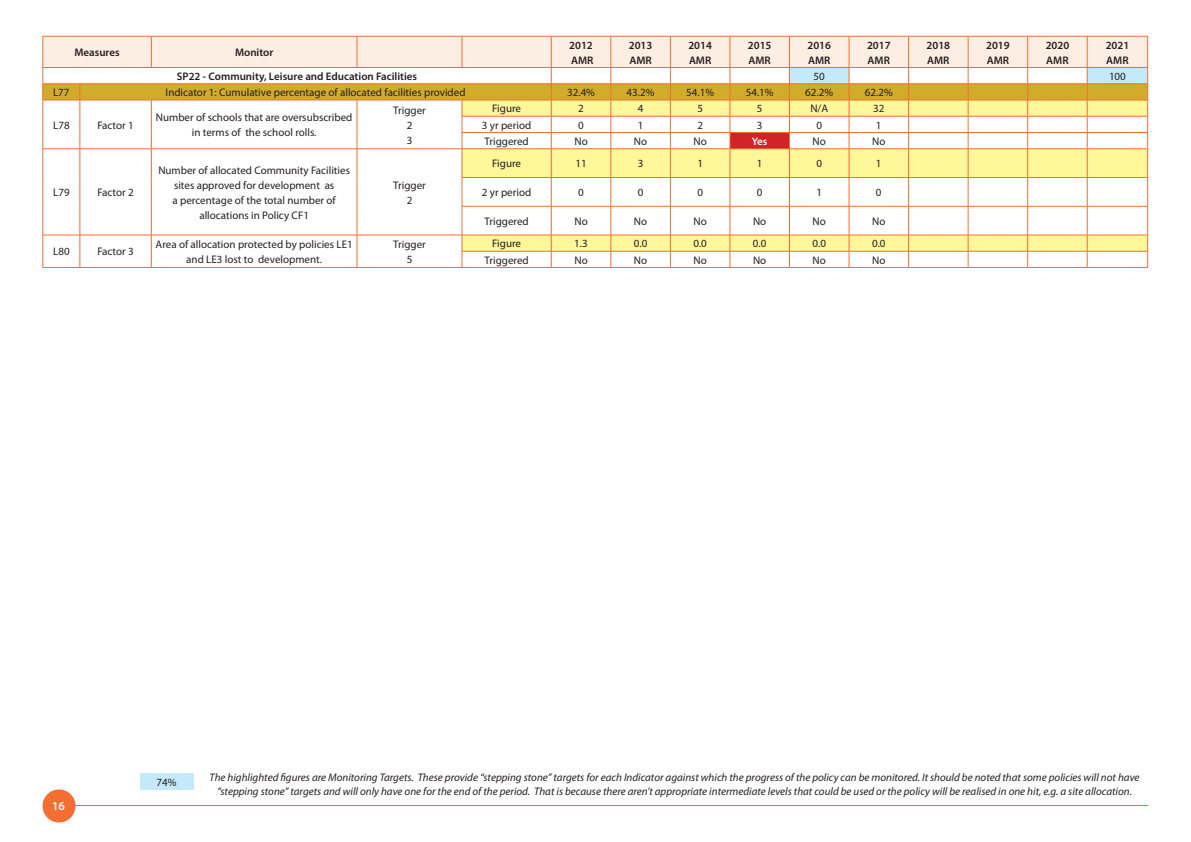
<style>
.page{position:relative;width:1191px;height:842px;background:#fff}
.page>*{position:absolute;margin:0;border:0;box-sizing:border-box;transform-origin:0 0}
.t1{font:600 12px "Myriad Pro";color:#fff}
.Table_Body__Centre{font:11px/15px "Myriad Pro";color:#231f20;text-align:center}
.Appendicies{font:italic 11px/13.2px "Myriad Pro";color:#231f20;text-align:center}
.Table_Head__Centre{font:600 11px/15px "Myriad Pro";color:#231f20}
.Table_Body__Centre-2{font:600 11px "Myriad Pro";color:#fff}
.Appendicies-2{font:11px "Myriad Pro";color:#231f20}
</style>
<div class="page">
<hr style="left:59px;top:805px;width:1089px;height:1px;background:#f36e31">
<div style="left:43px;top:789px;width:33px;height:33px;background:#f36e31;border-radius:50%"></div>
<hr style="left:43px;top:267px;width:37px;height:1px;background:#f36e31">
<hr style="left:80px;top:267px;width:71px;height:1px;background:#f36e31">
<hr style="left:151px;top:267px;width:206px;height:1px;background:#f36e31">
<hr style="left:357px;top:267px;width:105px;height:1px;background:#f36e31">
<hr style="left:462px;top:267px;width:89px;height:1px;background:#f36e31">
<hr style="left:551px;top:267px;width:60px;height:1px;background:#f36e31">
<hr style="left:611px;top:267px;width:59px;height:1px;background:#f36e31">
<hr style="left:670px;top:267px;width:60px;height:1px;background:#f36e31">
<hr style="left:730px;top:267px;width:59px;height:1px;background:#f36e31">
<hr style="left:908px;top:267px;width:60px;height:1px;background:#f36e31">
<hr style="left:968px;top:267px;width:59px;height:1px;background:#f36e31">
<hr style="left:1027px;top:267px;width:60px;height:1px;background:#f36e31">
<hr style="left:1087px;top:267px;width:61px;height:1px;background:#f36e31">
<hr style="left:789px;top:267px;width:60px;height:1px;background:#f36e31">
<hr style="left:849px;top:267px;width:59px;height:1px;background:#f36e31">
<svg style="left:43px;top:36px;width:1105px;height:231px"></svg>
<hr style="left:611px;top:132px;width:59px;height:1px;background:#f36e31">
<hr style="left:670px;top:132px;width:60px;height:1px;background:#f36e31">
<hr style="left:730px;top:132px;width:59px;height:1px;background:#f36e31">
<div style="left:140px;top:773px;width:53px;height:17px;background:#c3e9fa"></div>
<p class="Table_Head__Centre" style="left:74px;top:45px;width:47px">Measures</p>
<p class="Table_Head__Centre" style="left:235px;top:45px;width:40px">Monitor</p>
<p class="Table_Head__Centre" style="left:569px;top:37px;width:26px">2012<br>AMR</p>
<p class="Table_Head__Centre" style="left:629px;top:37px;width:25px">2013<br>AMR</p>
<p class="Table_Head__Centre" style="left:688px;top:37px;width:25px">2014<br>AMR</p>
<p class="Table_Head__Centre" style="left:748px;top:37px;width:25px">2015<br>AMR</p>
<p class="Table_Head__Centre" style="left:807px;top:37px;width:25px">2016<br>AMR</p>
<p class="Table_Head__Centre" style="left:867px;top:37px;width:25px">2017<br>AMR</p>
<p class="Table_Head__Centre" style="left:926px;top:37px;width:25px">2018<br>AMR</p>
<p class="Table_Head__Centre" style="left:986px;top:37px;width:25px">2019<br>AMR</p>
<p class="Table_Head__Centre" style="left:1045px;top:37px;width:25px">2020<br>AMR</p>
<p class="Table_Head__Centre" style="left:1105px;top:37px;width:25px">2021<br>AMR</p>
<p class="Table_Head__Centre" style="left:177px;top:68px;width:242px">SP22 - Community, Leisure and Education Facilities</p>
<p class="Table_Body__Centre" style="left:813px;top:68px;width:13px">50</p>
<p class="Table_Body__Centre" style="left:1109px;top:68px;width:18px">100</p>
<p class="Table_Body__Centre" style="left:53px;top:85px;width:18px">L77</p>
<p class="Table_Body__Centre" style="left:166px;top:85px;width:301px">Indicator 1: Cumulative percentage of allocated facilities provided</p>
<p class="Table_Body__Centre" style="left:567px;top:85px;width:29px">32.4%</p>
<p class="Table_Body__Centre" style="left:626px;top:85px;width:29px">43.2%</p>
<p class="Table_Body__Centre" style="left:686px;top:85px;width:29px">54.1%</p>
<p class="Table_Body__Centre" style="left:745px;top:85px;width:29px">54.1%</p>
<p class="Table_Body__Centre" style="left:805px;top:85px;width:29px">62.2%</p>
<p class="Table_Body__Centre" style="left:865px;top:85px;width:29px">62.2%</p>
<p class="Table_Body__Centre" style="left:53px;top:117px;width:18px">L78</p>
<p class="Table_Body__Centre" style="left:97px;top:117px;width:38px">Factor 1</p>
<p class="Table_Body__Centre" style="left:156px;top:110px;width:198px">Number of schools that are oversubscribed in terms of the school rolls.</p>
<p class="Table_Body__Centre" style="left:492px;top:101px;width:30px">Figure</p>
<p class="Table_Body__Centre" style="left:578px;top:101px;width:7px">2</p>
<p class="Table_Body__Centre" style="left:638px;top:101px;width:7px">4</p>
<p class="Table_Body__Centre" style="left:697px;top:101px;width:7px">5</p>
<p class="Table_Body__Centre" style="left:757px;top:101px;width:7px">5</p>
<p class="Table_Body__Centre" style="left:810px;top:101px;width:19px">N/A</p>
<p class="Table_Body__Centre" style="left:873px;top:101px;width:13px">32</p>
<p class="Table_Body__Centre" style="left:482px;top:117px;width:51px">3 yr period</p>
<p class="Table_Body__Centre" style="left:578px;top:117px;width:7px">0</p>
<p class="Table_Body__Centre" style="left:638px;top:117px;width:7px">1</p>
<p class="Table_Body__Centre" style="left:697px;top:117px;width:7px">2</p>
<p class="Table_Body__Centre" style="left:757px;top:117px;width:7px">3</p>
<p class="Table_Body__Centre" style="left:816px;top:117px;width:7px">0</p>
<p class="Table_Body__Centre" style="left:876px;top:117px;width:7px">1</p>
<p class="Table_Body__Centre" style="left:484px;top:133px;width:46px">Triggered</p>
<p class="Table_Body__Centre" style="left:574px;top:133px;width:15px">No</p>
<p class="Table_Body__Centre" style="left:634px;top:133px;width:15px">No</p>
<p class="Table_Body__Centre" style="left:693px;top:133px;width:15px">No</p>
<p class="Table_Body__Centre-2" style="left:752px;top:134px;width:17px">Yes</p>
<p class="Table_Body__Centre" style="left:812px;top:133px;width:15px">No</p>
<p class="Table_Body__Centre" style="left:872px;top:133px;width:15px">No</p>
<p class="Table_Body__Centre" style="left:393px;top:102px;width:34px">Trigger</p>
<p class="Table_Body__Centre" style="left:407px;top:117px;width:7px">2</p>
<p class="Table_Body__Centre" style="left:407px;top:132px;width:7px">3</p>
<p class="Table_Body__Centre" style="left:53px;top:185px;width:18px">L79</p>
<p class="Table_Body__Centre" style="left:97px;top:185px;width:38px">Factor 2</p>
<p class="Table_Body__Centre" style="left:158px;top:162px;width:193px">Number of allocated Community Facilities sites approved for development as<br>a percentage of the total number of allocations in Policy CF1</p>
<p class="Table_Body__Centre" style="left:393px;top:177px;width:34px">Trigger</p>
<p class="Table_Body__Centre" style="left:407px;top:192px;width:7px">2</p>
<p class="Table_Body__Centre" style="left:53px;top:244px;width:18px">L80</p>
<p class="Table_Body__Centre" style="left:97px;top:244px;width:38px">Factor 3</p>
<p class="Table_Body__Centre" style="left:156px;top:237px;width:198px">Area of allocation protected by policies LE1 and LE3 lost to development.</p>
<p class="Table_Body__Centre" style="left:393px;top:237px;width:34px">Trigger</p>
<p class="Table_Body__Centre" style="left:407px;top:252px;width:7px">5</p>
<p class="Table_Body__Centre" style="left:492px;top:156px;width:30px">Figure</p>
<p class="Table_Body__Centre" style="left:575px;top:156px;width:13px">11</p>
<p class="Table_Body__Centre" style="left:638px;top:156px;width:7px">3</p>
<p class="Table_Body__Centre" style="left:697px;top:156px;width:7px">1</p>
<p class="Table_Body__Centre" style="left:757px;top:156px;width:7px">1</p>
<p class="Table_Body__Centre" style="left:816px;top:156px;width:7px">0</p>
<p class="Table_Body__Centre" style="left:876px;top:156px;width:7px">1</p>
<p class="Table_Body__Centre" style="left:482px;top:185px;width:51px">2 yr period</p>
<p class="Table_Body__Centre" style="left:578px;top:185px;width:7px">0</p>
<p class="Table_Body__Centre" style="left:638px;top:185px;width:7px">0</p>
<p class="Table_Body__Centre" style="left:697px;top:185px;width:7px">0</p>
<p class="Table_Body__Centre" style="left:757px;top:185px;width:7px">0</p>
<p class="Table_Body__Centre" style="left:816px;top:185px;width:7px">1</p>
<p class="Table_Body__Centre" style="left:876px;top:185px;width:7px">0</p>
<p class="Table_Body__Centre" style="left:484px;top:213px;width:46px">Triggered</p>
<p class="Table_Body__Centre" style="left:574px;top:213px;width:15px">No</p>
<p class="Table_Body__Centre" style="left:634px;top:213px;width:15px">No</p>
<p class="Table_Body__Centre" style="left:693px;top:213px;width:15px">No</p>
<p class="Table_Body__Centre" style="left:753px;top:213px;width:15px">No</p>
<p class="Table_Body__Centre" style="left:812px;top:213px;width:15px">No</p>
<p class="Table_Body__Centre" style="left:872px;top:213px;width:15px">No</p>
<p class="Table_Body__Centre" style="left:492px;top:236px;width:30px">Figure</p>
<p class="Table_Body__Centre" style="left:574px;top:236px;width:15px">1.3</p>
<p class="Table_Body__Centre" style="left:634px;top:236px;width:15px">0.0</p>
<p class="Table_Body__Centre" style="left:693px;top:236px;width:15px">0.0</p>
<p class="Table_Body__Centre" style="left:753px;top:236px;width:15px">0.0</p>
<p class="Table_Body__Centre" style="left:812px;top:236px;width:15px">0.0</p>
<p class="Table_Body__Centre" style="left:872px;top:236px;width:15px">0.0</p>
<p class="Table_Body__Centre" style="left:484px;top:252px;width:46px">Triggered</p>
<p class="Table_Body__Centre" style="left:574px;top:252px;width:15px">No</p>
<p class="Table_Body__Centre" style="left:634px;top:252px;width:15px">No</p>
<p class="Table_Body__Centre" style="left:693px;top:252px;width:15px">No</p>
<p class="Table_Body__Centre" style="left:753px;top:252px;width:15px">No</p>
<p class="Table_Body__Centre" style="left:812px;top:252px;width:15px">No</p>
<p class="Table_Body__Centre" style="left:872px;top:252px;width:15px">No</p>
<p class="t1" style="left:52px;top:799px;width:14px">16</p>
<p class="Appendicies-2" style="left:157px;top:775px;width:21px">74%</p>
<p class="Appendicies" style="left:209px;top:771px;width:931px">The highlighted figures are Monitoring Targets. These provide “stepping stone” targets for each Indicator against which the progress of the policy can be monitored. It should be noted that some policies will not have “stepping stone” targets and will only have one for the end of the period. That is because there aren’t appropriate intermediate levels that could be used or the policy will be realised in one hit, e.g. a site allocation.</p>
</div>
